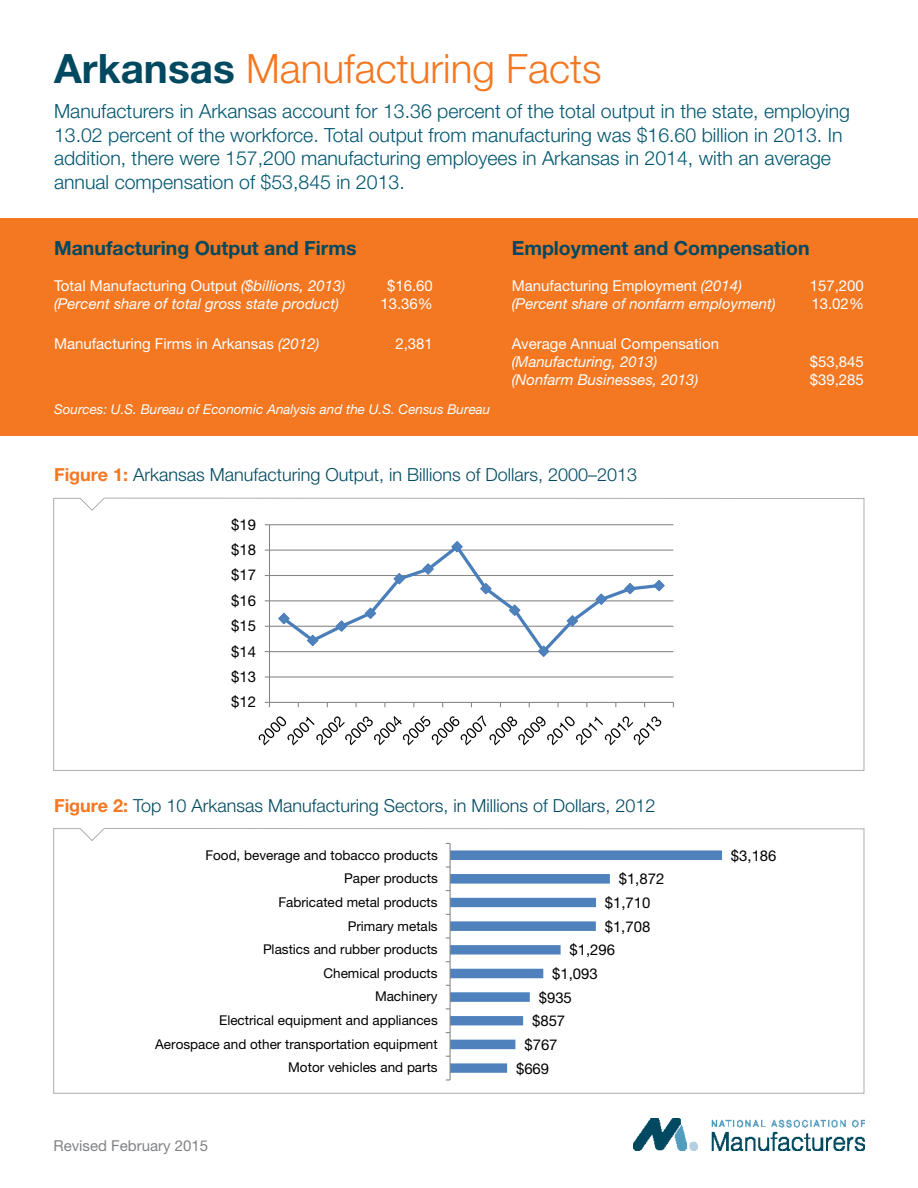
<style>
.page{position:relative;width:918px;height:1188px;background:#fff}
.page>*{position:absolute;margin:0;border:0;box-sizing:border-box;transform-origin:0 0}
.t1{font:300 40.5px "Helvetica Neue LT Std";color:#f47721}
.t2{font:300 19.5px/23.4px "Helvetica Neue LT Std";color:#00566f}
.t3{font:700 19.5px "Helvetica Neue LT Std";color:#004960}
.t4{font:300 18px "Helvetica Neue LT Std";color:#004960}
.t5{font:15px "Helvetica Neue LT Std";color:#fff}
.t6{font:italic 15px "Helvetica Neue LT Std";color:#fff}
.t7{font:15px "Helvetica Neue LT Std";color:#000}
.t8{font:15px "Helvetica Neue LT Std";color:#808285}
.t9{font:13.5px "Helvetica Neue LT Std";color:#000}
.t10{font:italic 13.5px "Helvetica Neue LT Std";color:#fff}
.s1{font-weight:700;color:#004960}
.s2{font-style:italic}
.s3{font-weight:700;color:#f47721}
</style>
<div class="page">
<svg style="left:53px;top:498px;width:811px;height:273px"></svg>
<div style="left:0;top:218px;width:918px;height:218px;background:#f47721"></div>
<div style="left:221px;top:508px;width:469px;height:249px;background:#fff"></div>
<hr style="left:270px;top:676px;width:403px;height:2px;background:#868686">
<hr style="left:270px;top:651px;width:403px;height:1px;background:#868686">
<hr style="left:270px;top:626px;width:403px;height:1px;background:#868686">
<hr style="left:270px;top:600px;width:403px;height:1px;background:#868686">
<hr style="left:270px;top:575px;width:403px;height:1px;background:#868686">
<hr style="left:270px;top:550px;width:403px;height:1px;background:#868686">
<hr style="left:270px;top:524px;width:403px;height:1px;background:#868686">
<hr style="left:269px;top:525px;width:1px;height:177px;background:#868686">
<hr style="left:270px;top:702px;width:403px;height:1px;background:#868686">
<svg style="left:279px;top:549px;width:384px;height:104px"></svg>
<svg style="left:278px;top:612px;width:13px;height:13px"></svg>
<svg style="left:306px;top:634px;width:13px;height:13px"></svg>
<svg style="left:335px;top:619px;width:13px;height:14px"></svg>
<svg style="left:364px;top:607px;width:13px;height:13px"></svg>
<svg style="left:393px;top:572px;width:13px;height:13px"></svg>
<svg style="left:421px;top:562px;width:14px;height:14px"></svg>
<svg style="left:450px;top:541px;width:14px;height:12px"></svg>
<svg style="left:479px;top:582px;width:14px;height:13px"></svg>
<svg style="left:508px;top:603px;width:13px;height:14px"></svg>
<svg style="left:537px;top:645px;width:13px;height:12px"></svg>
<svg style="left:566px;top:614px;width:13px;height:14px"></svg>
<svg style="left:594px;top:593px;width:14px;height:13px"></svg>
<svg style="left:623px;top:582px;width:14px;height:13px"></svg>
<svg style="left:652px;top:579px;width:13px;height:13px"></svg>
<svg style="left:259px;top:715px;width:402px;height:30px"></svg>
<img style="left:634px;top:1118px;width:230px;height:32px">
<svg style="left:53px;top:828px;width:811px;height:266px"></svg>
<p class="t1" style="left:54px;top:44px;width:549px"><span class="s1">Arkansas</span> Manufacturing Facts</p>
<p class="t2" style="left:54px;top:99px;width:798px">Manufacturers in Arkansas account for 13.36 percent of the total output in the state, employing 13.02 percent of the workforce. Total output from manufacturing was $16.60 billion in 2013. In addition, there were 157,200 manufacturing employees in Arkansas in 2014, with an average annual compensation of $53,845 in 2013.</p>
<p class="t3" style="left:54px;top:236px;width:304px">Manufacturing Output and Firms</p>
<p class="t5" style="left:54px;top:277px;width:293px">Total Manufacturing Output <span class="s2">($billions, 2013)</span></p>
<p class="t6" style="left:54px;top:294px;width:287px">(Percent share of total gross state product)</p>
<p class="t5" style="left:54px;top:335px;width:267px">Manufacturing Firms in Arkansas <span class="s2">(2012)</span></p>
<p class="t5" style="left:387px;top:277px;width:47px">$16.60</p>
<p class="t5" style="left:380px;top:295px;width:54px">13.36%</p>
<p class="t5" style="left:395px;top:335px;width:39px">2,381</p>
<p class="t10" style="left:54px;top:401px;width:438px">Sources: U.S. Bureau of Economic Analysis and the U.S. Census Bureau</p>
<p class="t3" style="left:512px;top:236px;width:299px">Employment and Compensation</p>
<p class="t5" style="left:512px;top:277px;width:232px">Manufacturing Employment <span class="s2">(2014)</span></p>
<p class="t6" style="left:512px;top:294px;width:266px">(Percent share of nonfarm employment)</p>
<p class="t5" style="left:512px;top:335px;width:209px">Average Annual Compensation</p>
<p class="t6" style="left:512px;top:353px;width:147px">(Manufacturing, 2013)</p>
<p class="t6" style="left:512px;top:371px;width:188px">(Nonfarm Businesses, 2013)</p>
<p class="t5" style="left:810px;top:277px;width:56px">157,200</p>
<p class="t5" style="left:811px;top:295px;width:54px">13.02%</p>
<p class="t5" style="left:810px;top:353px;width:56px">$53,845</p>
<p class="t5" style="left:810px;top:371px;width:56px">$39,285</p>
<p class="t4" style="left:54px;top:463px;width:585px"><span class="s3">Figure 1:</span> Arkansas Manufacturing Output, in Billions of Dollars, 2000–2013</p>
<p class="t7" style="left:231px;top:515px;width:27px">$19</p>
<p class="t7" style="left:231px;top:541px;width:27px">$18</p>
<p class="t7" style="left:231px;top:566px;width:27px">$17</p>
<p class="t7" style="left:231px;top:591px;width:27px">$16</p>
<p class="t7" style="left:231px;top:617px;width:27px">$15</p>
<p class="t7" style="left:231px;top:642px;width:27px">$14</p>
<p class="t7" style="left:231px;top:668px;width:27px">$13</p>
<p class="t7" style="left:231px;top:693px;width:27px">$12</p>
<p class="t4" style="left:54px;top:794px;width:603px"><span class="s3">Figure 2:</span> Top 10 Arkansas Manufacturing Sectors, in Millions of Dollars, 2012</p>
<p class="t9" style="left:205px;top:847px;width:234px">Food, beverage and tobacco products</p>
<p class="t9" style="left:344px;top:870px;width:95px">Paper products</p>
<p class="t7" style="left:619px;top:870px;width:47px">$1,872</p>
<p class="t9" style="left:278px;top:894px;width:161px">Fabricated metal products</p>
<p class="t7" style="left:605px;top:894px;width:47px">$1,710</p>
<p class="t9" style="left:348px;top:918px;width:91px">Primary metals</p>
<p class="t7" style="left:605px;top:917px;width:47px">$1,708</p>
<p class="t9" style="left:263px;top:941px;width:176px">Plastics and rubber products</p>
<p class="t7" style="left:570px;top:941px;width:47px">$1,296</p>
<p class="t9" style="left:323px;top:965px;width:116px">Chemical products</p>
<p class="t7" style="left:552px;top:965px;width:47px">$1,093</p>
<p class="t9" style="left:375px;top:989px;width:64px">Machinery</p>
<p class="t7" style="left:539px;top:988px;width:35px">$935</p>
<p class="t9" style="left:219px;top:1012px;width:220px">Electrical equipment and appliances</p>
<p class="t7" style="left:532px;top:1012px;width:35px">$857</p>
<p class="t9" style="left:155px;top:1036px;width:284px">Aerospace and other transportation equipment</p>
<p class="t7" style="left:524px;top:1036px;width:35px">$767</p>
<p class="t9" style="left:288px;top:1060px;width:151px">Motor vehicles and parts</p>
<p class="t7" style="left:516px;top:1059px;width:35px">$669</p>
<p class="t8" style="left:54px;top:1136px;width:156px">Revised February 2015</p>
<p class="t7" style="left:731px;top:846px;width:47px">$3,186</p>
</div>
